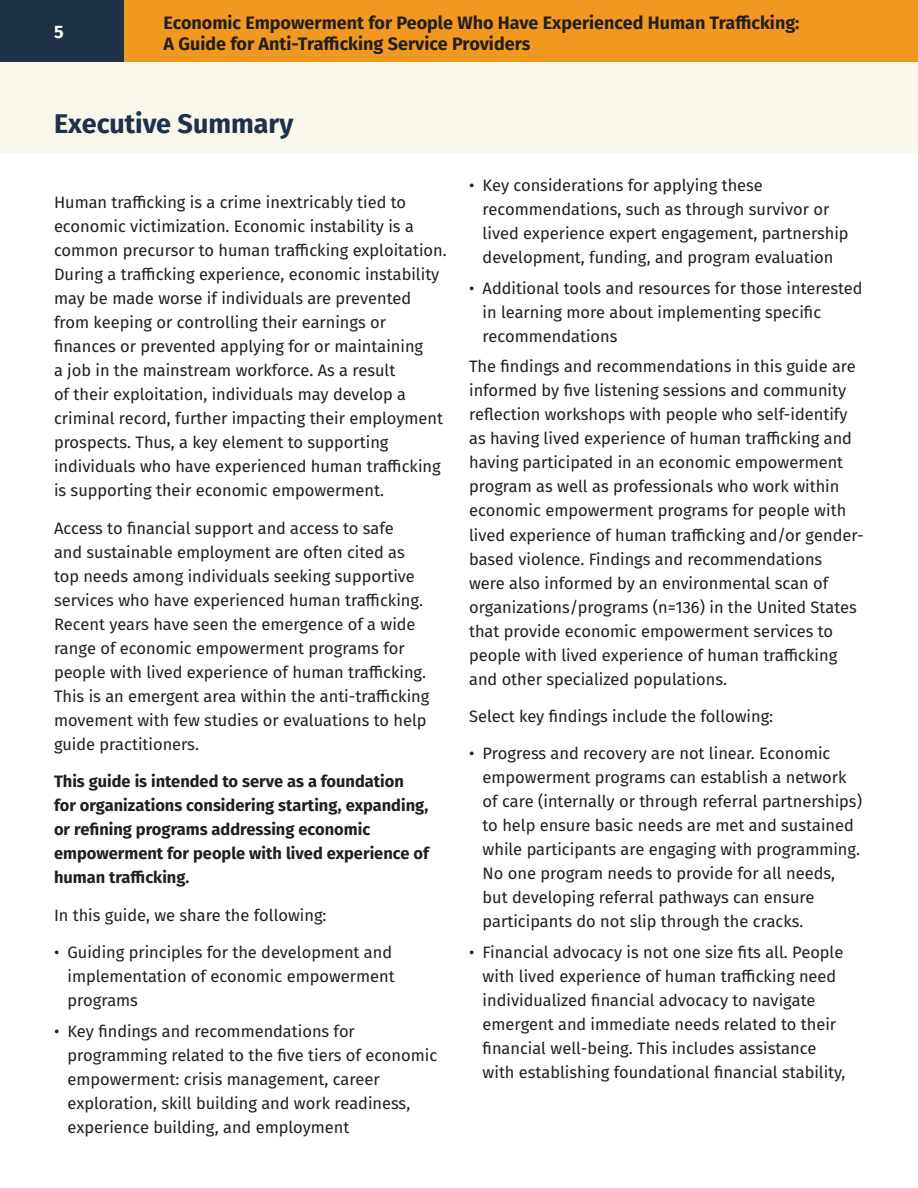
<style>
.page{position:relative;width:918px;height:1188px;background:#fff}
.page>*{position:absolute;margin:0;border:0;box-sizing:border-box;transform-origin:0 0}
.t1{font:700 27px "Fira Sans";color:#1e3148}
.t2{font:700 18px/21.6px "Fira Sans";color:#231f20}
.t3{font:700 18px "Fira Sans";color:#fff}
.t4{font:16.5px/24px "Fira Sans";color:#231f20}
.t5{font:700 16.5px/24px "Fira Sans";color:#231f20}
</style>
<div class="page">
<div style="left:0;top:0;width:124px;height:62px;background:#1e3148"></div>
<div style="left:124px;top:0;width:794px;height:62px;background:#f19820"></div>
<div style="left:0;top:63px;width:918px;height:90px;background:#f9f6ec"></div>
<p class="t3" style="left:54px;top:16px;width:11px">5</p>
<p class="t2" style="left:164px;top:10px;width:637px">Economic Empowerment for People Who Have Experienced Human Trafficking:<br>A Guide for Anti-Trafficking Service Providers</p>
<h2 class="t1" style="left:54px;top:101px;width:241px">Executive Summary</h2>
<p class="t4" style="left:54px;top:190px;width:394px">Human trafficking is a crime inextricably tied to economic victimization. Economic instability is a common precursor to human trafficking exploitation.<br>During a trafficking experience, economic instability may be made worse if individuals are prevented from keeping or controlling their earnings or finances or prevented applying for or maintaining<br>a job in the mainstream workforce. As a result<br>of their exploitation, individuals may develop a criminal record, further impacting their employment prospects. Thus, a key element to supporting individuals who have experienced human trafficking is supporting their economic empowerment.</p>
<p class="t4" style="left:54px;top:516px;width:377px">Access to financial support and access to safe<br>and sustainable employment are often cited as top needs among individuals seeking supportive services who have experienced human trafficking.<br>Recent years have seen the emergence of a wide range of economic empowerment programs for people with lived experience of human trafficking.<br>This is an emergent area within the anti-trafficking movement with few studies or evaluations to help guide practitioners.</p>
<p class="t5" style="left:54px;top:769px;width:377px">This guide is intended to serve as a foundation for organizations considering starting, expanding, or refining programs addressing economic empowerment for people with lived experience of human trafficking .</p>
<p class="t4" style="left:54px;top:903px;width:274px">In this guide, we share the following:</p>
<p class="t4" style="left:67px;top:940px;width:329px;text-indent:-13px">• Guiding principles for the development and implementation of economic empowerment programs</p>
<p class="t4" style="left:67px;top:1019px;width:371px;text-indent:-13px">• Key findings and recommendations for programming related to the five tiers of economic empowerment: crisis management, career exploration, skill building and work readiness, experience building, and employment</p>
<p class="t4" style="left:483px;top:173px;width:367px;text-indent:-13px">• Key considerations for applying these recommendations, such as through survivor or lived experience expert engagement, partnership development, funding, and program evaluation</p>
<p class="t4" style="left:483px;top:275px;width:381px;text-indent:-13px">• Additional tools and resources for those interested in learning more about implementing specific recommendations</p>
<p class="t4" style="left:469px;top:354px;width:396px">The findings and recommendations in this guide are informed by five listening sessions and community reflection workshops with people who self-identify as having lived experience of human trafficking and having participated in an economic empowerment program as well as professionals who work within economic empowerment programs for people with lived experience of human trafficking and/or gender&shy;based violence. Findings and recommendations<br>were also informed by an environmental scan of organizations/programs (n=136) in the United States that provide economic empowerment services to people with lived experience of human trafficking and other specialized populations.</p>
<p class="t4" style="left:469px;top:704px;width:306px">Select key findings include the following:</p>
<p class="t4" style="left:483px;top:741px;width:381px;text-indent:-13px">• Progress and recovery are not linear. Economic empowerment programs can establish a network of care (internally or through referral partnerships) to help ensure basic needs are met and sustained while participants are engaging with programming.<br>No one program needs to provide for all needs, but developing referral pathways can ensure participants do not slip through the cracks.</p>
<p class="t4" style="left:483px;top:940px;width:364px;text-indent:-13px">• Financial advocacy is not one size fits all. People with lived experience of human trafficking need individualized financial advocacy to navigate emergent and immediate needs related to their financial well-being. This includes assistance with establishing foundational financial stability,</p>
</div>
